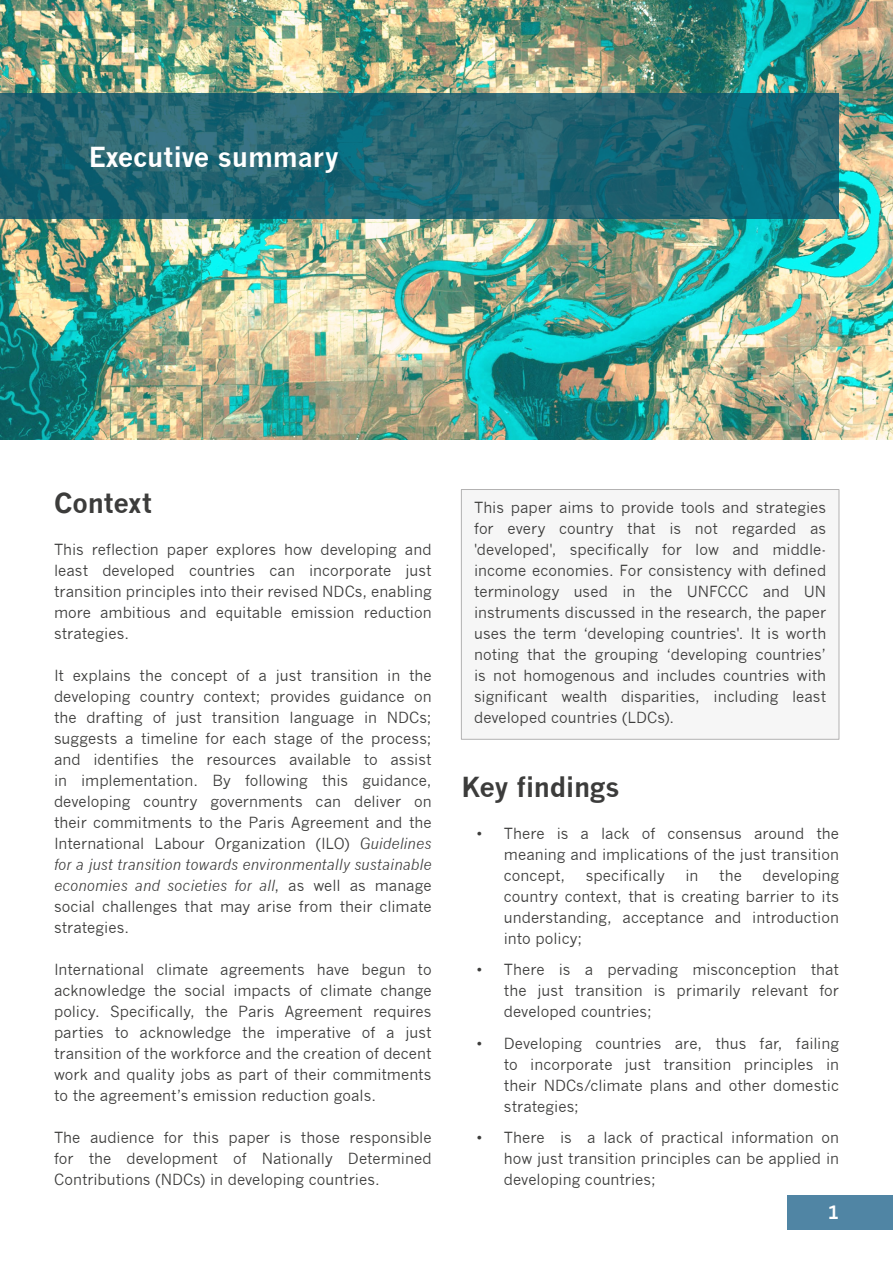
<style>
.page{position:relative;width:893px;height:1263px;background:#fff}
.page>*{position:absolute;margin:0;border:0;box-sizing:border-box;transform-origin:0 0}
.t1{font:700 27px "News Gothic";letter-spacing:-.015em;color:#3c3c3b}
.t2{font:700 27px "News Gothic";color:#fff}
.t3{font:700 18px "News Gothic";color:#fff}
.t4{font:15px/21px "News Gothic";color:#3c3c3b;text-align:justify}
.s1{font-style:italic}
</style>
<div class="page">
<img style="left:0;top:0;width:893px;height:440px">
<div style="left:787px;top:1195px;width:106px;height:34px;background:#5085a4"></div>
<svg style="left:0;top:94px;width:839px;height:125px;background:#216472"></svg>
<div style="left:461px;top:489px;width:378px;height:251px;background:#f6f6f6;border:1px solid #b3b2b2"></div>
<h1 class="t2" style="left:88px;top:140px;width:252px">Executive summary</h1>
<h1 class="t1" style="left:54px;top:487px;width:100px">Context</h1>
<p class="t4" style="left:54px;top:539px;width:379px">This reflection paper explores how developing and least developed countries can incorporate just transition principles into their revised NDCs, enabling more ambitious and equitable emission reduction strategies.</p>
<p class="t4" style="left:54px;top:665px;width:379px">It explains the concept of a just transition in the developing country context; provides guidance on the drafting of just transition language in NDCs; suggests a timeline for each stage of the process; and identifies the resources available to assist in implementation. By following this guidance, developing country governments can deliver on their commitments to the Paris Agreement and the International Labour Organization (ILO) <span class="s1">Guidelines for a just transition towards environmentally sustainable economies and societies for all</span>, as well as manage social challenges that may arise from their climate strategies.</p>
<p class="t4" style="left:54px;top:959px;width:379px">International climate agreements have begun to acknowledge the social impacts of climate change policy. Specifically, the Paris Agreement requires parties to acknowledge the imperative of a just transition of the workforce and the creation of decent work and quality jobs as part of their commitments to the agreement’s emission reduction goals.</p>
<p class="t4" style="left:54px;top:1127px;width:379px">The audience for this paper is those responsible for the development of Nationally Determined Contributions (NDCs) in developing countries.</p>
<p class="t4" style="left:474px;top:497px;width:354px">This paper aims to provide tools and strategies for every country that is not regarded as 'developed', specifically for low and middle&shy;income economies. For consistency with defined terminology used in the UNFCCC and UN instruments discussed in the research, the paper uses the term ‘developing countries'. It is worth noting that the grouping ‘developing countries’ is not homogenous and includes countries with significant wealth disparities, including least developed countries (LDCs).</p>
<h1 class="t1" style="left:461px;top:770px;width:160px">Key findings</h1>
<p class="t4" style="left:504px;top:823px;width:337px;text-indent:-27px">• There is a lack of consensus around the meaning and implications of the just transition concept,</p>
<p class="t4" style="left:504px;top:865px;width:337px;text-indent:259px">developing country context, that is creating barrier to its understanding, acceptance and introduction into policy;</p>
<p class="t4" style="left:504px;top:959px;width:337px;text-indent:-27px">• There is a pervading misconception that the just transition is primarily relevant for developed countries;</p>
<p class="t4" style="left:504px;top:1033px;width:337px;text-indent:-27px">• Developing countries are, thus far, failing to incorporate just transition principles in their NDCs/climate plans and other domestic strategies;</p>
<p class="t4" style="left:504px;top:1127px;width:337px;text-indent:-27px">• There is a lack of practical information on how just transition principles can be applied in developing countries;</p>
<p class="t4" style="left:586px;top:865px;width:80px">specifically</p>
<p class="t4" style="left:685px;top:865px;width:14px">in</p>
<p class="t4" style="left:719px;top:865px;width:24px">the</p>
<p class="t3" style="left:828px;top:1201px;width:13px">1</p>
</div>
